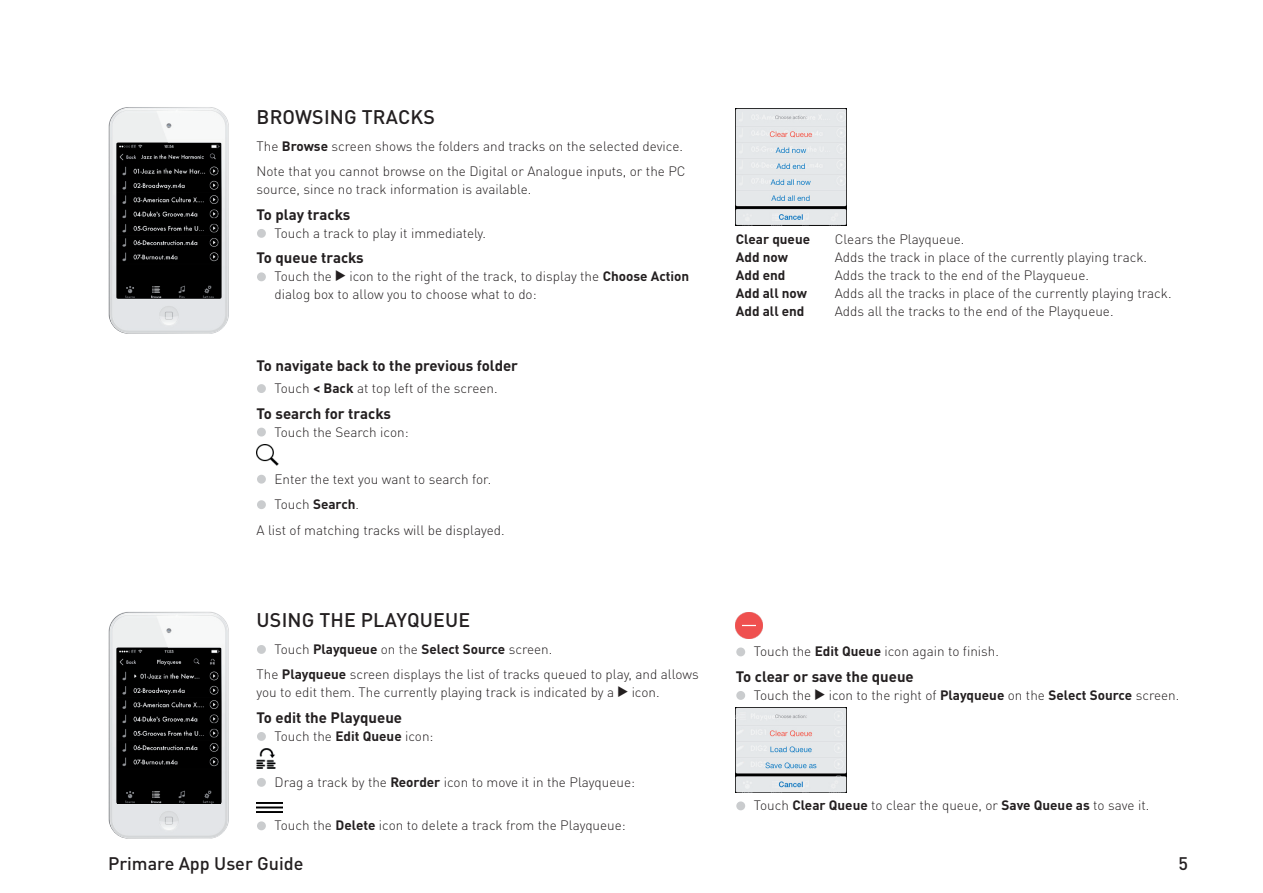
<style>
.page{position:relative;width:1263px;height:893px;background:#fff}
.page>*{position:absolute;margin:0;border:0;box-sizing:border-box;transform-origin:0 0}
.t1{font:500 19.5px "DINOT";letter-spacing:.01em;color:#231f20}
.t2{font:500 18px "DINOT";color:#231f20}
.t3{font:700 15px "DINOT";color:#231f20}
.t4{font:300 13.5px/25.5px "DINOT";color:#231f20}
.t5{font:700 13.5px "DINOT";color:#231f20}
.s1{font-weight:700}
.s2{font-size:18px;color:#caccce}
.s3{font-family:"Hifi Controls";font-weight:400}
</style>
<div class="page">
<img style="left:109px;top:107px;width:120px;height:227px">
<img style="left:109px;top:612px;width:120px;height:227px">
<img style="left:117px;top:143px;width:103px;height:154px">
<div style="left:257px;top:229px;width:9px;height:9px;border:3px solid #caccce;border-radius:50%"></div>
<div style="left:257px;top:272px;width:9px;height:9px;border:3px solid #caccce;border-radius:50%"></div>
<img style="left:736px;top:109px;width:111px;height:117px">
<div style="left:257px;top:384px;width:9px;height:9px;border:3px solid #caccce;border-radius:50%"></div>
<div style="left:257px;top:428px;width:9px;height:8px;border:3px solid #caccce;border-radius:50%"></div>
<img style="left:256px;top:444px;width:22px;height:22px">
<div style="left:257px;top:475px;width:9px;height:9px;border:3px solid #caccce;border-radius:50%"></div>
<div style="left:257px;top:500px;width:9px;height:9px;border:3px solid #caccce;border-radius:50%"></div>
<div style="left:257px;top:645px;width:9px;height:9px;border:3px solid #caccce;border-radius:50%"></div>
<div style="left:257px;top:732px;width:9px;height:9px;border:3px solid #caccce;border-radius:50%"></div>
<img style="left:257px;top:748px;width:19px;height:21px">
<div style="left:257px;top:778px;width:9px;height:9px;border:3px solid #caccce;border-radius:50%"></div>
<img style="left:257px;top:802px;width:26px;height:10px">
<div style="left:257px;top:821px;width:9px;height:9px;border:3px solid #caccce;border-radius:50%"></div>
<img style="left:736px;top:612px;width:26px;height:26px">
<div style="left:736px;top:647px;width:9px;height:9px;border:3px solid #caccce;border-radius:50%"></div>
<div style="left:736px;top:691px;width:9px;height:9px;border:3px solid #caccce;border-radius:50%"></div>
<img style="left:736px;top:707px;width:111px;height:85px">
<div style="left:736px;top:801px;width:9px;height:9px;border:3px solid #caccce;border-radius:50%"></div>
<img style="left:117px;top:648px;width:103px;height:155px">
<h1 class="t1" style="left:257px;top:104px;width:129px">BROWSI NG TRAC</h1>
<h1 class="t1" style="left:410px;top:104px;width:26px">KS</h1>
<p class="t4" style="left:256px;top:133px;width:431px">The <span class="s1">Browse</span> screen shows the folders and tracks on the selected device.<br>Note that you cannot browse on the Digital or Analogue inputs, or the PC</p>
<p class="t4" style="left:256px;top:177px;width:276px">source, since no track information is available.</p>
<p class="t3" style="left:256px;top:205px;width:95px">To play tracks</p>
<p class="t4" style="left:256px;top:220px;width:231px"><span class="s2">•</span> Touch a track to play it immediately.</p>
<p class="t3" style="left:256px;top:248px;width:109px">To queue tracks</p>
<p class="t4" style="left:274px;top:267px;width:416px;line-height:18px;text-indent:-18px"><span class="s2">•</span> Touch the <span class="s3">&gt;</span> icon to the right of the track, to display the <span class="s1">Choose Action </span>dialog box to allow you to choose what to do:</p>
<p class="t3" style="left:256px;top:356px;width:263px">To navigate back to the previous folder</p>
<p class="t4" style="left:256px;top:375px;width:243px"><span class="s2">•</span> Touch <span class="s1">&lt; Back</span> at top left of the screen.</p>
<p class="t3" style="left:256px;top:403px;width:136px">To search for tracks</p>
<p class="t4" style="left:256px;top:419px;width:154px"><span class="s2">•</span> Touch the Search icon:</p>
<p class="t4" style="left:256px;top:466px;width:236px"><span class="s2">•</span> Enter the text you want to search for.</p>
<p class="t4" style="left:256px;top:491px;width:250px"><span class="s2">•</span> Touch <span class="s1">Search</span>.<br>A list of matching tracks will be displayed.</p>
<h1 class="t1" style="left:257px;top:607px;width:177px">USI NG THE PLAYQUEUE</h1>
<p class="t4" style="left:256px;top:636px;width:444px"><span class="s2">•</span> Touch <span class="s1">Playqueue</span> on the <span class="s1">Select Source</span> screen.<br>The <span class="s1">Playqueue</span> screen displays the list of tracks queued to play, and allows</p>
<p class="t4" style="left:256px;top:680px;width:405px">you to edit them. The currently playing track is indicated by a <span class="s3">&gt;</span> icon.</p>
<p class="t3" style="left:256px;top:708px;width:147px">To edit the Playqueue</p>
<p class="t4" style="left:256px;top:723px;width:179px"><span class="s2">•</span> Touch the <span class="s1">Edit Queue</span> icon:</p>
<p class="t4" style="left:256px;top:769px;width:380px"><span class="s2">•</span> Drag a track by the <span class="s1">Reorder</span> icon to move it in the Playqueue:</p>
<p class="t4" style="left:256px;top:813px;width:371px"><span class="s2">•</span> Touch the <span class="s1">Delete</span> icon to delete a track from the Playqueue:</p>
<h2 class="t2" style="left:108px;top:852px;width:197px">PRIMARE APP USER GUIDE</h2>
<p class="t5" style="left:736px;top:230px;width:76px">Clear queue</p>
<p class="t4" style="left:835px;top:226px;width:131px">Clears the Playqueue.</p>
<p class="t5" style="left:736px;top:248px;width:54px">Add now</p>
<p class="t4" style="left:835px;top:244px;width:314px">Adds the track in place of the currently playing track.</p>
<p class="t5" style="left:736px;top:266px;width:51px">Add end</p>
<p class="t4" style="left:835px;top:262px;width:256px">Adds the track to the end of the Playqueue.</p>
<p class="t5" style="left:736px;top:284px;width:73px">Add all now</p>
<p class="t4" style="left:835px;top:280px;width:338px">Adds all the tracks in place of the currently playing track.</p>
<p class="t5" style="left:736px;top:302px;width:70px">Add all end</p>
<p class="t4" style="left:835px;top:298px;width:280px">Adds all the tracks to the end of the Playqueue.</p>
<p class="t4" style="left:736px;top:639px;width:265px"><span class="s2">•</span> Touch the <span class="s1">Edit Queue</span> icon again to finish.</p>
<p class="t3" style="left:736px;top:667px;width:179px">To clear or save the queue</p>
<p class="t4" style="left:736px;top:682px;width:445px"><span class="s2">•</span> Touch the <span class="s3">&gt;</span> icon to the right of <span class="s1">Playqueue</span> on the <span class="s1">Select Source</span> screen.</p>
<p class="t4" style="left:736px;top:793px;width:415px"><span class="s2">•</span> Touch <span class="s1">Clear Queue</span> to clear the queue, or <span class="s1">Save Queue as</span> to save it.</p>
</div>
